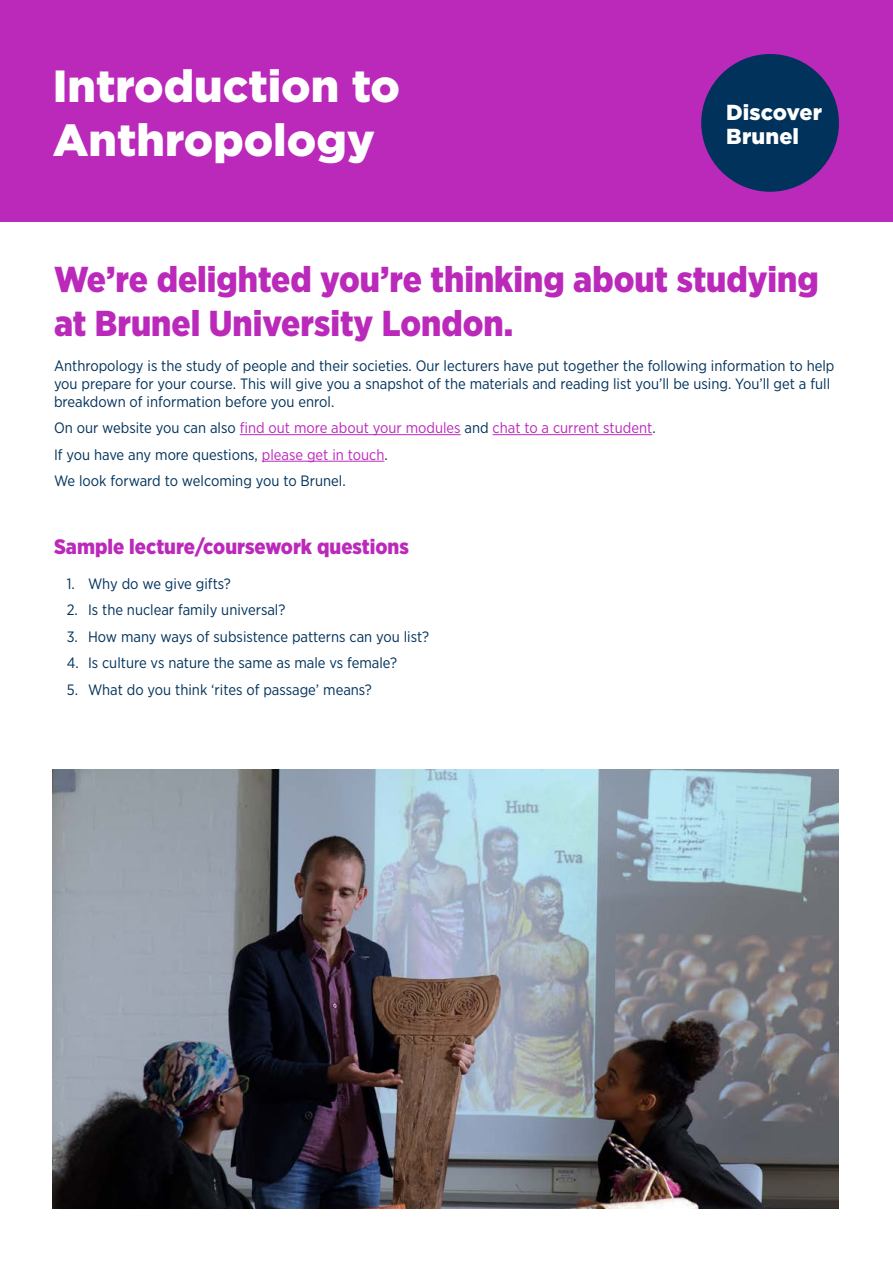
<style>
.page{position:relative;width:893px;height:1263px;background:#fff}
.page>*{position:absolute;margin:0;border:0;box-sizing:border-box;transform-origin:0 0}
.Heading_-_Introducti{font:900 45px/54px "Gotham";color:#fff}
.Into_sentance__We_re{font:900 36px/43.2px "Gotham Narrow";color:#bb29bb}
.t1{font:900 21.75px/23.9px "Gotham";letter-spacing:.005em;color:#fff}
.Top_Tips_Headings{font:900 21px "Gotham Narrow";color:#bb29bb}
.Body{font:15px/18px "Gotham Narrow";color:#00325b}
.Body-2{font:15px "Gotham Narrow";color:#bb29bb}
.s1{color:#00325b}
.s2{color:#bb29bb}
</style>
<div class="page">
<div style="left:0;top:0;width:893px;height:221px;background:#bb29bb"></div>
<div style="left:701px;top:54px;width:138px;height:138px;background:#00325b;border-radius:50%"></div>
<hr style="left:240px;top:434px;width:221px;height:1px;background:#bb29bb">
<hr style="left:493px;top:434px;width:159px;height:1px;background:#bb29bb">
<hr style="left:262px;top:461px;width:122px;height:1px;background:#bb29bb">
<img style="left:53px;top:769px;width:786px;height:440px">
<p class="Heading_-_Introducti" style="left:53px;top:58px;width:349px">Introduction to<br>Anthropology</p>
<h3 class="t1" style="left:726px;top:100px;width:97px">Discover<br>Brunel</h3>
<p class="Into_sentance__We_re" style="left:54px;top:258px;width:766px">We’re delighted you’re thinking about studying at Brunel University London.</p>
<p class="Body" style="left:54px;top:356px;width:782px">Anthropology is the study of people and their societies. Our lecturers have put together the following information to help you prepare for your course. This will give you a snapshot of the materials and reading list you’ll be using. You’ll get a full breakdown of information before you enrol.</p>
<p class="Body-2" style="left:54px;top:419px;width:603px"><span class="s1">On our website you can also</span> find out more about your modules <span class="s1">and</span> chat to a current student<span class="s1">.</span></p>
<p class="Body" style="left:54px;top:445px;width:335px">If you have any more questions, <span class="s2">please get in touch</span>.</p>
<p class="Body" style="left:54px;top:472px;width:293px">We look forward to welcoming you to Brunel.</p>
<p class="Top_Tips_Headings" style="left:54px;top:533px;width:356px">Sample lecture/coursework questions</p>
<p class="Body" style="left:67px;top:574px;width:166px">1. Why do we give gifts?</p>
<p class="Body" style="left:67px;top:601px;width:220px">2. Is the nuclear family universal?</p>
<p class="Body" style="left:67px;top:627px;width:364px">3. How many ways of subsistence patterns can you list?</p>
<p class="Body" style="left:67px;top:654px;width:332px">4. Is culture vs nature the same as male vs female?</p>
<p class="Body" style="left:67px;top:680px;width:307px">5. What do you think ‘rites of passage’ means?</p>
</div>
